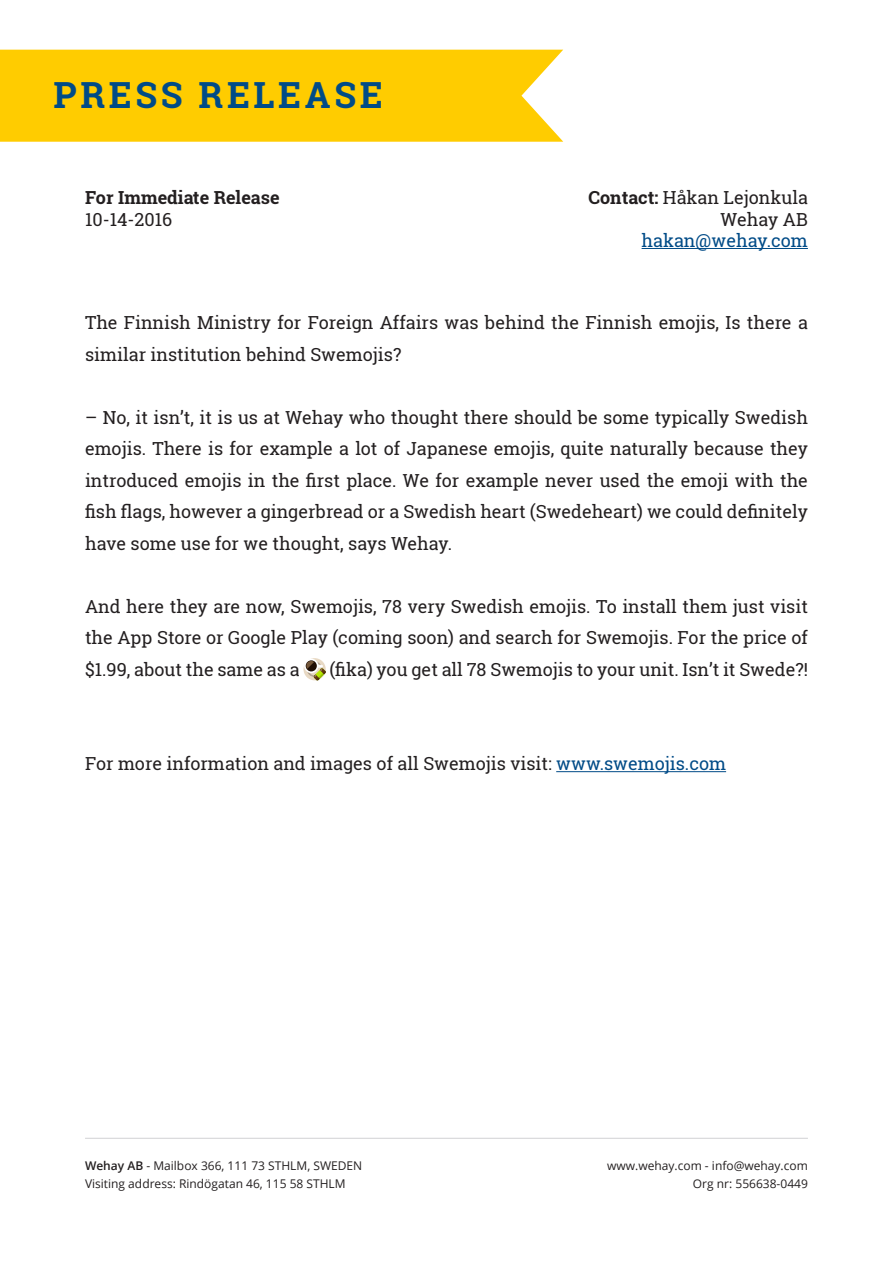
<style>
.page{position:relative;width:893px;height:1263px;background:#fff}
.page>*{position:absolute;margin:0;border:0;box-sizing:border-box;transform-origin:0 0}
.t1{font:700 36px "Roboto Slab";letter-spacing:.1em;color:#004b87}
.t2{font:18px/31.5px "Roboto Slab";color:#231f20;text-align:justify}
.t3{font:700 18px "Roboto Slab";color:#231f20}
.t4{font:18px "Roboto Slab";color:#004b87}
.t5{font:12px/18px "Open Sans";color:#231f20}
.s1{font-weight:700}
.s2{color:#004b87}
.s3{font-weight:600}
</style>
<div class="page">
<hr style="left:642px;top:248px;width:166px;height:1px;background:#004b87">
<div style="left:0;top:50px;width:563px;height:92px;background:#fc0"></div>
<hr style="left:85px;top:1138px;width:723px;height:1px;background:#d1d2d4">
<hr style="left:556px;top:771px;width:170px;height:1px;background:#004b87">
<svg style="left:303px;top:658px;width:23px;height:22px"></svg>
<svg style="left:304px;top:659px;width:22px;height:21px"></svg>
<h1 class="t1" style="left:54px;top:71px;width:331px">PRESS RELEASE</h1>
<p class="t3" style="left:85px;top:185px;width:196px">For Immediate Release</p>
<p class="t2" style="left:588px;top:181px;width:221px"><span class="s1">Contact:</span> Håkan Lejonkula</p>
<p class="t2" style="left:85px;top:203px;width:89px">10-14-2016</p>
<p class="t2" style="left:721px;top:203px;width:89px">Wehay AB</p>
<p class="t4" style="left:642px;top:228px;width:168px">hakan@wehay.com</p>
<p class="t2" style="left:85px;top:307px;width:724px">The Finnish Ministry for Foreign Affairs was behind the Finnish emojis, Is there a similar institution behind Swemojis?</p>
<p class="t2" style="left:85px;top:401px;width:724px">– No, it isn’t, it is us at Wehay who thought there should be some typically Swedish emojis. There is for example a lot of Japanese emojis, quite naturally because they introduced emojis in the first place. We for example never used the emoji with the fish flags, however a gingerbread or a Swedish heart (Swedeheart) we could definitely have some use for we thought, says Wehay.</p>
<p class="t2" style="left:85px;top:590px;width:724px">And here they are now, Swemojis, 78 very Swedish emojis. To install them just visit the App Store or Google Play (coming soon) and search for Swemojis. For the price of $1.99, about the same as a</p>
<p class="t2" style="left:329px;top:653px;width:480px">(fika) you get all 78 Swemojis to your unit. Isn’t it Swede?!</p>
<p class="t2" style="left:85px;top:748px;width:643px">For more information and images of all Swemojis visit: <span class="s2">www.swemojis.com</span></p>
<p class="t5" style="left:85px;top:1156px;width:279px"><span class="s3">Wehay AB</span> - Mailbox 366, 111 73 STHLM, SWEDEN<br>Visiting address: Rindögatan 46, 115 58 STHLM</p>
<p class="t5" style="left:607px;top:1156px;width:202px;text-align:right">www.wehay.com - info@wehay.com<br>Org nr: 556638-0449</p>
</div>
